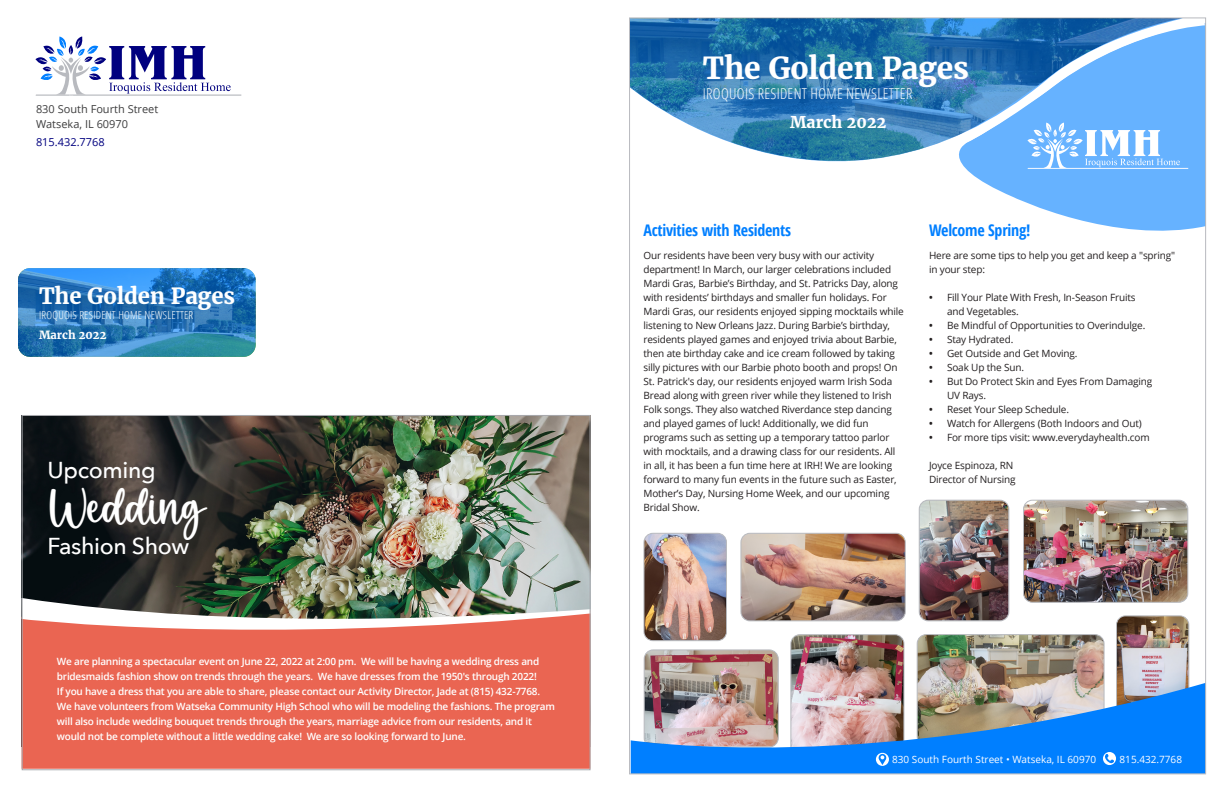
<style>
.page{position:relative;width:1224px;height:792px;background:#fff}
.page>*{position:absolute;margin:0;border:0;box-sizing:border-box;transform-origin:0 0}
.Article_Headers{font:49px "Family";letter-spacing:-.015em;color:#fff}
.t1{font:700 30px "Merriweather";letter-spacing:-.01em;color:#fff}
.Article_Headers-2{font:500 23px "Avenir Next";letter-spacing:-.015em;color:#fff}
.t2{font:700 22.1px "Merriweather";letter-spacing:-.01em;color:#fff}
.Article_Headers-3{font:700 condensed 16px "Open Sans";letter-spacing:-.015em;color:#007fff}
.t3{font:700 16px "Merriweather";color:#fff}
.t4{font:300 condensed 15px "Open Sans";letter-spacing:.02em;color:#fff}
.t5{font:700 11.2px "Merriweather";color:#fff}
.t6{font:300 condensed 11.1px "Open Sans";letter-spacing:.02em;color:#fff}
.t7{font:11px "Open Sans";color:#3e3e3f}
.t8{font:11px "Open Sans";color:#00007f}
.Article_Headers-4{font:10px/14px "Open Sans";letter-spacing:-.015em;color:#231f20}
.t9{font:600 10px/15px "Open Sans";letter-spacing:-.02em;color:#fff}
.t10{font:10px "Open Sans";color:#fff}
.s1{font-weight:700;font-stretch:condensed}
</style>
<div class="page">
<img style="left:919px;top:500px;width:90px;height:121px">
<div style="left:919px;top:500px;width:90px;height:121px;border:1px solid #b8babf;border-radius:9px"></div>
<img style="left:917px;top:635px;width:187px;height:48px">
<div style="left:917px;top:634px;width:187px;height:112px;border:1px solid #b8babf;border-radius:9px"></div>
<img style="left:742px;top:535px;width:162px;height:86px">
<div style="left:740px;top:533px;width:166px;height:88px;border:1px solid #b8babf;border-radius:9px"></div>
<img style="left:645px;top:533px;width:80px;height:108px">
<div style="left:643px;top:533px;width:84px;height:108px;border:1px solid #b8babf;border-radius:9px"></div>
<img style="left:644px;top:651px;width:133px;height:32px">
<div style="left:644px;top:649px;width:135px;height:99px;border:1px solid #b8babf;border-radius:9px"></div>
<img style="left:1116px;top:615px;width:74px;height:68px">
<img style="left:24px;top:417px;width:565px;height:181px">
<div style="left:24px;top:646px;width:565px;height:122px;background:#ea6552"></div>
<img style="left:24px;top:598px;width:565px;height:48px">
<svg style="left:961px;top:157px;width:243px;height:74px;fill:#66b2ff"></svg>
<svg style="left:1028px;top:157px;width:160px;height:12px"></svg>
<svg style="left:36px;top:36px;width:205px;height:60px"></svg>
<img style="left:631px;top:683px;width:575px;height:92px">
<img style="left:790px;top:634px;width:115px;height:131px">
<svg style="left:1103px;top:752px;width:13px;height:13px"></svg>
<svg style="left:1105px;top:754px;width:9px;height:10px"></svg>
<div style="left:1183px;top:25px;width:21px;height:132px;background:#66b2ff"></div>
<svg style="left:18px;top:268px;width:238px;height:89px;background:#2a7ab9"></svg>
<svg style="left:630px;top:18px;width:553px;height:144px;background:#5093c9"></svg>
<img style="left:1024px;top:500px;width:164px;height:101px">
<div style="left:1023px;top:500px;width:165px;height:103px;border:1px solid #b8babf;border-radius:9px"></div>
<p class="t7" style="left:36px;top:102px;width:124px">830 South Fourth Street</p>
<p class="t7" style="left:36px;top:117px;width:94px">Watseka, IL 60970</p>
<p class="t8" style="left:36px;top:135px;width:70px">815.432.7768</p>
<p class="t2" style="left:39px;top:282px;width:197px">The Golden Pages</p>
<p class="t6" style="left:39px;top:307px;width:156px">IROQUOIS RESIDENT HOME NEWSLETTER</p>
<p class="t5" style="left:39px;top:328px;width:69px">March 2022</p>
<p class="Article_Headers-2" style="left:48px;top:450px;width:110px">Upcoming</p>
<p class="Article_Headers" style="left:48px;top:484px;width:158px">Wedding</p>
<p class="Article_Headers-2" style="left:48px;top:526px;width:143px">Fashion Show</p>
<p class="t9" style="left:57px;top:654px;width:500px">We are planning a spectacular event on June 22, 2022 at 2:00 pm. We will be having a wedding dress and bridesmaids fashion show on trends through the years. We have dresses from the 1950's through 2022!<br>If you have a dress that you are able to share, please contact our Activity Director, Jade at (815) 432-7768.<br>We have volunteers from Watseka Community High School who will be modeling the fashions. The program will also include wedding bouquet trends through the years, marriage advice from our residents, and it would not be complete without a little wedding cake! We are so looking forward to June.</p>
<p class="t1" style="left:703px;top:49px;width:267px">The Golden Pages</p>
<p class="t4" style="left:703px;top:83px;width:211px">IROQUOIS RESIDENT HOME NEWSLETTER</p>
<p class="t3" style="left:790px;top:112px;width:98px">March 2022</p>
<p class="Article_Headers-3" style="left:643px;top:219px;width:149px">Activities with Residents</p>
<p class="Article_Headers-4" style="left:643px;top:248px;width:262px">Our residents have been very busy with our activity department! In March, our larger celebrations included Mardi Gras, Barbie’s Birthday, and St. Patricks Day, along with residents’ birthdays and smaller fun holidays. For Mardi Gras, our residents enjoyed sipping mocktails while listening to New Orleans Jazz. During Barbie’s birthday, residents played games and enjoyed trivia about Barbie, then ate birthday cake and ice cream followed by taking silly pictures with our Barbie photo booth and props! On St. Patrick's day, our residents enjoyed warm Irish Soda Bread along with green river while they listened to Irish Folk songs. They also watched Riverdance step dancing and played games of luck! Additionally, we did fun programs such as setting up a temporary tattoo parlor with mocktails, and a drawing class for our residents. All in all, it has been a fun time here at IRH! We are looking forward to many fun events in the future such as Easter, Mother’s Day, Nursing Home Week, and our upcoming Bridal Show.</p>
<p class="Article_Headers-3" style="left:929px;top:219px;width:103px">Welcome Spring!</p>
<p class="Article_Headers-4" style="left:929px;top:248px;width:248px">Here are some tips to help you get and keep a "spring" in your step:</p>
<p class="Article_Headers-4" style="left:947px;top:290px;width:190px;text-indent:-18px"><span class="s1">•</span> Fill Your Plate With Fresh, In-Season Fruits and Vegetables.</p>
<p class="Article_Headers-4" style="left:929px;top:318px;width:218px"><span class="s1">•</span> Be Mindful of Opportunities to Overindulge.</p>
<p class="Article_Headers-4" style="left:929px;top:332px;width:86px"><span class="s1">•</span> Stay Hydrated.</p>
<p class="Article_Headers-4" style="left:929px;top:346px;width:150px"><span class="s1">•</span> Get Outside and Get Moving.</p>
<p class="Article_Headers-4" style="left:929px;top:360px;width:97px"><span class="s1">•</span> Soak Up the Sun.</p>
<p class="Article_Headers-4" style="left:947px;top:374px;width:207px;text-indent:-18px"><span class="s1">•</span> But Do Protect Skin and Eyes From Damaging<br>UV Rays.</p>
<p class="Article_Headers-4" style="left:929px;top:402px;width:142px"><span class="s1">•</span> Reset Your Sleep Schedule.</p>
<p class="Article_Headers-4" style="left:929px;top:416px;width:214px"><span class="s1">•</span> Watch for Allergens (Both Indoors and Out)</p>
<p class="Article_Headers-4" style="left:929px;top:430px;width:222px"><span class="s1">•</span> For more tips visit: www.everydayhealth.com</p>
<p class="Article_Headers-4" style="left:929px;top:458px;width:86px">Joyce Espinoza, RN</p>
<p class="Article_Headers-4" style="left:929px;top:472px;width:88px">Director of Nursing</p>
<p class="t10" style="left:892px;top:752px;width:205px">830 South Fourth Street • Watseka, IL 60970</p>
<p class="t10" style="left:1120px;top:752px;width:64px">815.432.7768</p>
</div>
